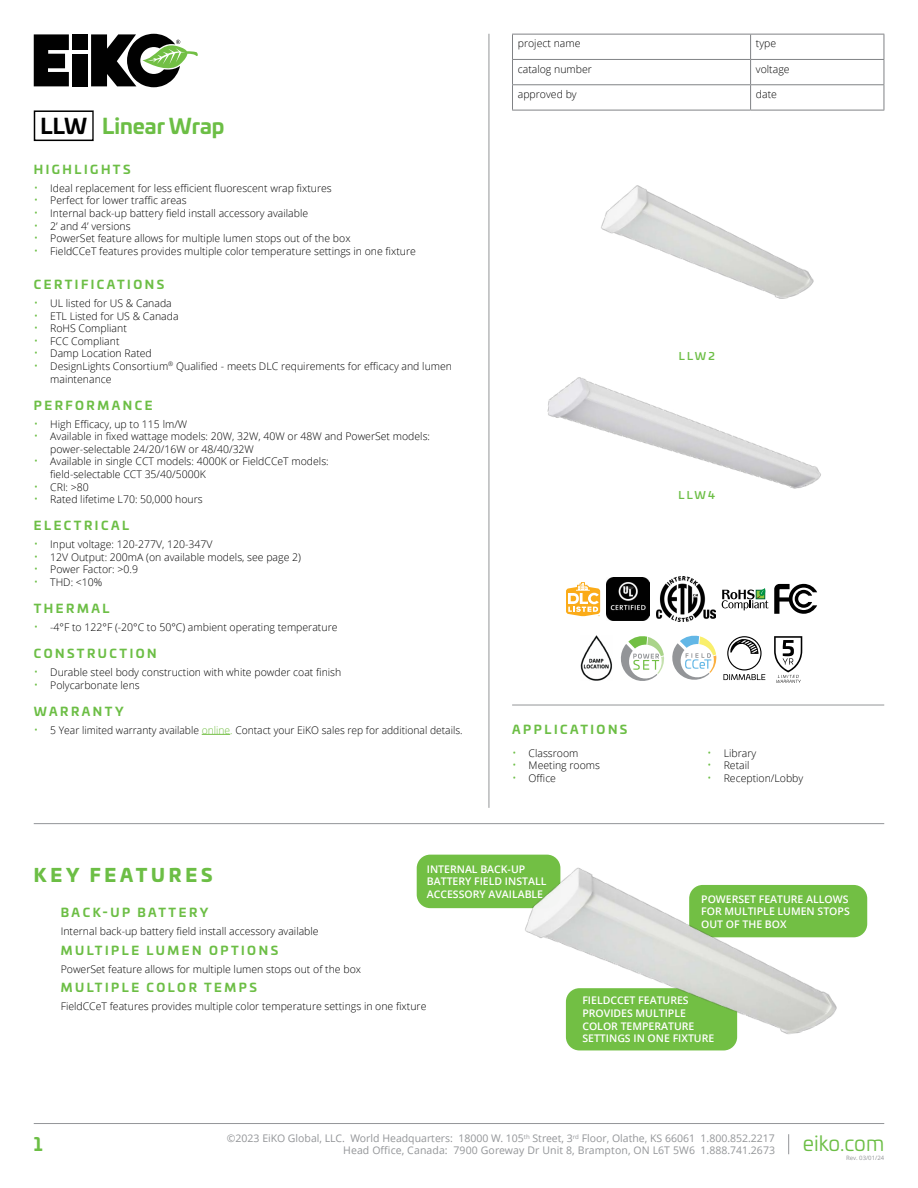
<style>
.page{position:relative;width:918px;height:1188px;background:#fff}
.page>*{position:absolute;margin:0;border:0;box-sizing:border-box;transform-origin:0 0}
.t1{font:700 21px "Univia Pro";color:#6cbe45}
.t2{font:21px "Univia Pro";color:#6cbe45}
.t3{font:900 18px "Univia Pro";letter-spacing:.21em;color:#6cbe45}
.t4{font:700 18px "Univia Pro";color:#6cbe45}
.t5{font:700 12px "Univia Pro";letter-spacing:.21em;color:#6cbe45}
.t6{font:300 10.5px/12.6px "Open Sans";color:#000}
.t7{font:600 10.5px/12.6px "Open Sans";color:#fff}
.t8{font:10.5px "Open Sans";color:#939598}
.t9{font:500 10.5px "Univia Pro";letter-spacing:.205em;color:#6cbe45}
.t10{font:6px "Open Sans";color:#939598}
.s1{color:#000}
.s2{font-size:12px;color:#6cbe45}
.s3{color:#72bf44}
</style>
<div class="page">
<svg style="left:788px;top:1134px;width:1px;height:20px"></svg>
<hr style="left:34px;top:1123px;width:850px;height:1px;background:#939598">
<div style="left:417px;top:855px;width:143px;height:53px;background:#72bf44;border-radius:14px"></div>
<div style="left:689px;top:885px;width:178px;height:52px;background:#72bf44;border-radius:14px"></div>
<svg style="left:34px;top:34px;width:35px;height:52px;background:#202020"></svg>
<div style="left:72px;top:34px;width:16px;height:16px;background:#010101"></div>
<div style="left:72px;top:54px;width:16px;height:32px;background:#010101"></div>
<svg style="left:91px;top:34px;width:107px;height:53px"></svg>
<hr style="left:512px;top:34px;width:239px;height:1px;background:#808285">
<hr style="left:751px;top:34px;width:133px;height:1px;background:#808285">
<hr style="left:512px;top:59px;width:239px;height:1px;background:#808285">
<hr style="left:751px;top:59px;width:133px;height:1px;background:#808285">
<hr style="left:512px;top:84px;width:239px;height:1px;background:#808285">
<svg style="left:512px;top:35px;width:1px;height:75px"></svg>
<hr style="left:751px;top:84px;width:133px;height:1px;background:#808285">
<svg style="left:750px;top:35px;width:1px;height:75px"></svg>
<svg style="left:884px;top:35px;width:1px;height:75px"></svg>
<hr style="left:512px;top:110px;width:239px;height:1px;background:#808285">
<hr style="left:751px;top:110px;width:133px;height:1px;background:#808285">
<hr style="left:489px;top:34px;width:1px;height:774px;background:#939598">
<hr style="left:512px;top:705px;width:372px;height:1px;background:#939598">
<hr style="left:34px;top:823px;width:850px;height:1px;background:#939598">
<svg style="left:202px;top:734px;width:28px;height:1px"></svg>
<div style="left:34px;top:110px;width:60px;height:31px;border:2px solid #000"></div>
<img style="left:601px;top:185px;width:213px;height:99px">
<img style="left:514px;top:854px;width:328px;height:197px">
<img style="left:547px;top:284px;width:274px;height:205px">
<svg style="left:722px;top:584px;width:95px;height:30px"></svg>
<svg style="left:566px;top:582px;width:34px;height:34px"></svg>
<img style="left:656px;top:577px;width:60px;height:44px">
<img style="left:607px;top:577px;width:42px;height:44px">
<svg style="left:621px;top:636px;width:43px;height:44px"></svg>
<svg style="left:723px;top:636px;width:42px;height:44px"></svg>
<svg style="left:672px;top:636px;width:44px;height:44px"></svg>
<svg style="left:774px;top:636px;width:28px;height:47px"></svg>
<img style="left:580px;top:636px;width:32px;height:45px">
<h1 class="t1" style="left:41px;top:109px;width:185px"><span class="s1">LLW</span> Linear Wrap</h1>
<p class="t5" style="left:34px;top:160px;width:98px">HIGHLIGHTS</p>
<p class="t6" style="left:34px;top:181px;width:300px"><span class="s2">•</span> Ideal replacement for less efficient fluorescent wrap fixtures</p>
<p class="t6" style="left:34px;top:194px;width:154px"><span class="s2">•</span> Perfect for lower traffic areas</p>
<p class="t6" style="left:34px;top:207px;width:276px"><span class="s2">•</span> Internal back-up battery field install accessory available</p>
<p class="t6" style="left:34px;top:219px;width:98px"><span class="s2">•</span> 2’ and 4’ versions</p>
<p class="t6" style="left:34px;top:232px;width:318px"><span class="s2">•</span> PowerSet feature allows for multiple lumen stops out of the box</p>
<p class="t6" style="left:34px;top:244px;width:384px"><span class="s2">•</span> FieldCCeT features provides multiple color temperature settings in one fixture</p>
<p class="t5" style="left:34px;top:275px;width:132px">CERTIFICATIONS</p>
<p class="t6" style="left:34px;top:297px;width:140px"><span class="s2">•</span> UL listed for US &amp; Canada</p>
<p class="t6" style="left:34px;top:309px;width:146px"><span class="s2">•</span> ETL Listed for US &amp; Canada</p>
<p class="t6" style="left:34px;top:322px;width:95px"><span class="s2">•</span> RoHS Compliant</p>
<p class="t6" style="left:34px;top:334px;width:87px"><span class="s2">•</span> FCC Compliant</p>
<p class="t6" style="left:34px;top:347px;width:120px"><span class="s2">•</span> Damp Location Rated</p>
<p class="t6" style="left:50px;top:360px;width:403px;text-indent:-17px"><span class="s2">•</span> DesignLights Consortium<sup>®</sup> Qualified - meets DLC requirements for efficacy and lumen maintenance</p>
<p class="t5" style="left:34px;top:395px;width:120px">PERFORMANCE</p>
<p class="t6" style="left:34px;top:417px;width:155px"><span class="s2">•</span> High Efficacy, up to 115 lm/W</p>
<p class="t6" style="left:50px;top:430px;width:381px;text-indent:-16px"><span class="s2">•</span> Available in fixed wattage models: 20W, 32W, 40W or 48W and PowerSet models: power-selectable 24/20/16W or 48/40/32W</p>
<p class="t6" style="left:50px;top:455px;width:280px;text-indent:-16px"><span class="s2">•</span> Available in single CCT models: 4000K or FieldCCeT models: field-selectable CCT 35/40/5000K</p>
<p class="t6" style="left:34px;top:480px;width:57px"><span class="s2">•</span> CRI: &gt;80</p>
<p class="t6" style="left:34px;top:493px;width:170px"><span class="s2">•</span> Rated lifetime L70: 50,000 hours</p>
<p class="t5" style="left:34px;top:516px;width:97px">ELECTRICAL</p>
<p class="t6" style="left:34px;top:538px;width:180px"><span class="s2">•</span> Input voltage: 120-277V, 120-347V</p>
<p class="t6" style="left:34px;top:550px;width:269px"><span class="s2">•</span> 12V Output: 200mA (on available models, see page 2)</p>
<p class="t6" style="left:34px;top:563px;width:106px"><span class="s2">•</span> Power Factor: &gt;0.9</p>
<p class="t6" style="left:34px;top:576px;width:70px"><span class="s2">•</span> THD: &lt;10%</p>
<p class="t5" style="left:34px;top:599px;width:77px">THERMAL</p>
<p class="t6" style="left:34px;top:621px;width:305px"><span class="s2">•</span> -4°F to 122°F (-20°C to 50°C) ambient operating temperature</p>
<p class="t5" style="left:34px;top:644px;width:124px">CONSTRUCTION</p>
<p class="t6" style="left:34px;top:666px;width:309px"><span class="s2">•</span> Durable steel body construction with white powder coat finish</p>
<p class="t6" style="left:34px;top:678px;width:108px"><span class="s2">•</span> Polycarbonate lens</p>
<p class="t5" style="left:34px;top:701px;width:91px">WARRANTY</p>
<p class="t6" style="left:34px;top:723px;width:430px"><span class="s2">•</span> 5 Year limited warranty available <span class="s3">online.</span> Contact your EiKO sales rep for additional details.</p>
<p class="t6" style="left:518px;top:37px;width:64px">project name</p>
<p class="t6" style="left:756px;top:37px;width:22px">type</p>
<p class="t6" style="left:518px;top:62px;width:76px">catalog number</p>
<p class="t6" style="left:756px;top:62px;width:35px">voltage</p>
<p class="t6" style="left:518px;top:88px;width:60px">approved by</p>
<p class="t6" style="left:756px;top:88px;width:23px">date</p>
<p class="t9" style="left:679px;top:348px;width:38px">LLW2</p>
<p class="t9" style="left:678px;top:487px;width:38px">LLW4</p>
<p class="t5" style="left:512px;top:720px;width:117px">APPLICATIONS</p>
<p class="t6" style="left:512px;top:746px;width:68px"><span class="s2">•</span> Classroom</p>
<p class="t6" style="left:512px;top:759px;width:89px"><span class="s2">•</span> Meeting rooms</p>
<p class="t6" style="left:512px;top:772px;width:45px"><span class="s2">•</span> Office</p>
<p class="t6" style="left:707px;top:746px;width:51px"><span class="s2">•</span> Library</p>
<p class="t6" style="left:707px;top:759px;width:44px"><span class="s2">•</span> Retail</p>
<p class="t6" style="left:707px;top:772px;width:98px"><span class="s2">•</span> Reception/Lobby</p>
<p class="t7" style="left:427px;top:862px;width:121px">INTERNAL BACK-UP<br>BATTERY FIELD INSTALL<br>ACCESSORY AVAILABLE</p>
<h2 class="t3" style="left:34px;top:860px;width:180px">KEY FEATURES</h2>
<p class="t5" style="left:61px;top:903px;width:149px">BACK-UP BATTERY</p>
<p class="t6" style="left:61px;top:924px;width:259px">Internal back-up battery field install accessory available</p>
<p class="t5" style="left:61px;top:940px;width:219px">MULTIPLE LUMEN OPTIONS</p>
<p class="t6" style="left:61px;top:962px;width:302px">PowerSet feature allows for multiple lumen stops out of the box</p>
<p class="t5" style="left:61px;top:978px;width:198px">MULTIPLE COLOR TEMPS</p>
<p class="t6" style="left:61px;top:1000px;width:367px">FieldCCeT features provides multiple color temperature settings in one fixture</p>
<p class="t7" style="left:701px;top:892px;width:150px">POWERSET FEATURE ALLOWS<br>FOR MULTIPLE LUMEN STOPS<br>OUT OF THE BOX</p>
<p class="t7" style="left:582px;top:994px;width:133px">FIELDCCET FEATURES<br>PROVIDES MULTIPLE<br>COLOR TEMPERATURE<br>SETTINGS IN ONE FIXTURE</p>
<h2 class="t4" style="left:34px;top:1130px;width:10px">1</h2>
<p class="t8" style="left:227px;top:1131px;width:550px">©2023 EiKO Global, LLC. World Headquarters: 18000 W. 105<sup>th</sup> Street, 3<sup>rd</sup> Floor, Olathe, KS 66061 1.800.852.2217</p>
<p class="t8" style="left:343px;top:1143px;width:433px">Head Office, Canada: 7900 Goreway Dr Unit 8, Brampton, ON L6T 5W6 1.888.741.2673</p>
<h1 class="t2" style="left:803px;top:1128px;width:83px">eiko.com</h1>
<p class="t10" style="left:846px;top:1154px;width:40px">Rev. 03/01/24</p>
</div>
